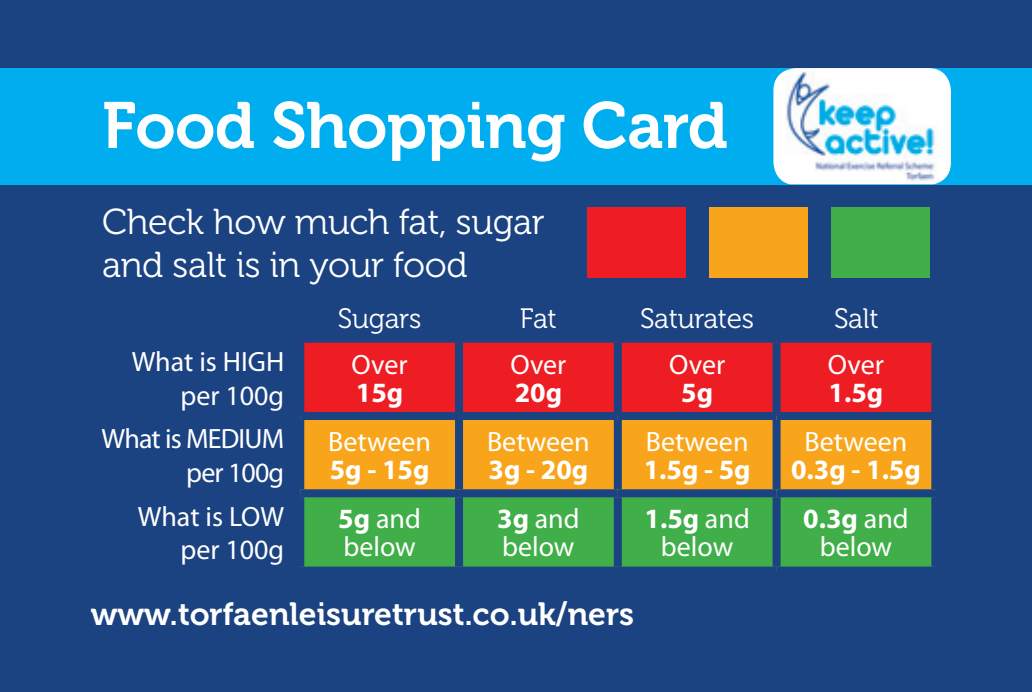
<style>
.page{position:relative;width:1032px;height:692px;background:#1b4281}
.page>*{position:absolute;margin:0;border:0;box-sizing:border-box;transform-origin:0 0}
.t1{font:64.8px "Museo 700";letter-spacing:-.01em;color:#fff}
.t2{font:36px/43.2px "Museo 300";letter-spacing:-.01em;color:#fff}
.t3{font:32px "Museo 700";color:#fff}
.t4{font:28px/28px "Myriad Pro";color:#fff;text-align:right}
.t5{font:700 28px "Myriad Pro";color:#fff}
.t6{font:28px "Museo 300";letter-spacing:-.01em;color:#fff}
.t7{font:28px/33.6px "Myriad Pro";letter-spacing:-.03em;color:#fff;text-align:right}
.s1{font-weight:700}
</style>
<div class="page">
<div style="left:0;top:68px;width:1032px;height:116px;background:#00aeef"></div>
<img style="left:773px;top:68px;width:178px;height:116px">
<div style="left:587px;top:207px;width:99px;height:71px;background:#ee1d23"></div>
<div style="left:709px;top:207px;width:99px;height:71px;background:#f9a51b"></div>
<div style="left:831px;top:207px;width:99px;height:71px;background:#40ae49"></div>
<div style="left:304px;top:342px;width:627px;height:70px;background:#ee1d23"></div>
<div style="left:304px;top:420px;width:627px;height:69px;background:#f9a51b"></div>
<div style="left:304px;top:497px;width:627px;height:69px;background:#40ae49"></div>
<div style="left:455px;top:342px;width:8px;height:70px;background:#1b4281"></div>
<div style="left:614px;top:342px;width:8px;height:70px;background:#1b4281"></div>
<div style="left:772px;top:342px;width:8px;height:70px;background:#1b4281"></div>
<div style="left:455px;top:420px;width:8px;height:69px;background:#1b4281"></div>
<div style="left:614px;top:420px;width:8px;height:69px;background:#1b4281"></div>
<div style="left:772px;top:420px;width:8px;height:69px;background:#1b4281"></div>
<div style="left:455px;top:497px;width:8px;height:69px;background:#1b4281"></div>
<div style="left:614px;top:497px;width:8px;height:69px;background:#1b4281"></div>
<div style="left:772px;top:497px;width:8px;height:69px;background:#1b4281"></div>
<h1 class="t1" style="left:102px;top:89px;width:627px">Food Shopping Card</h1>
<p class="t2" style="left:102px;top:201px;width:444px">Check how much fat, sugar and salt is in your food</p>
<p class="t6" style="left:338px;top:304px;width:85px">Sugars</p>
<p class="t6" style="left:520px;top:304px;width:39px">Fat</p>
<p class="t6" style="left:640px;top:304px;width:116px">Saturates</p>
<p class="t6" style="left:834px;top:304px;width:46px">Salt</p>
<p class="t4" style="left:132px;top:344px;width:154px;line-height:33.6px">What is HIGH per 100g</p>
<p class="t4" style="left:352px;top:350px;width:58px">Over</p>
<p class="t5" style="left:356px;top:374px;width:49px">15g</p>
<p class="t7" style="left:102px;top:421px;width:184px">What is MEDIUM per 100g</p>
<p class="t4" style="left:328px;top:427px;width:104px">Between</p>
<p class="t5" style="left:330px;top:451px;width:101px">5g - 15g</p>
<p class="t4" style="left:510px;top:350px;width:58px">Over</p>
<p class="t5" style="left:515px;top:374px;width:49px">20g</p>
<p class="t4" style="left:487px;top:427px;width:104px">Between</p>
<p class="t5" style="left:488px;top:451px;width:101px">3g - 20g</p>
<p class="t4" style="left:669px;top:350px;width:58px">Over</p>
<p class="t5" style="left:681px;top:374px;width:33px">5g</p>
<p class="t4" style="left:646px;top:427px;width:104px">Between</p>
<p class="t5" style="left:644px;top:451px;width:108px">1.5g - 5g</p>
<p class="t4" style="left:828px;top:350px;width:58px">Over</p>
<p class="t5" style="left:828px;top:374px;width:56px">1.5g</p>
<p class="t4" style="left:804px;top:427px;width:104px">Between</p>
<p class="t5" style="left:791px;top:451px;width:131px">0.3g - 1.5g</p>
<p class="t4" style="left:138px;top:499px;width:148px;line-height:33.6px">What is LOW per 100g</p>
<p class="t4" style="left:338px;top:504px;width:84px;text-align:left"><span class="s1">5g</span> and below</p>
<p class="t4" style="left:497px;top:504px;width:84px;text-align:left"><span class="s1">3g</span> and below</p>
<p class="t4" style="left:644px;top:504px;width:107px;text-align:center"><span class="s1">1.5g</span> and below</p>
<p class="t4" style="left:803px;top:504px;width:107px;text-align:center"><span class="s1">0.3g</span> and below</p>
<p class="t3" style="left:91px;top:596px;width:545px">www.torfaenleisuretrust.co.uk/ners</p>
</div>
